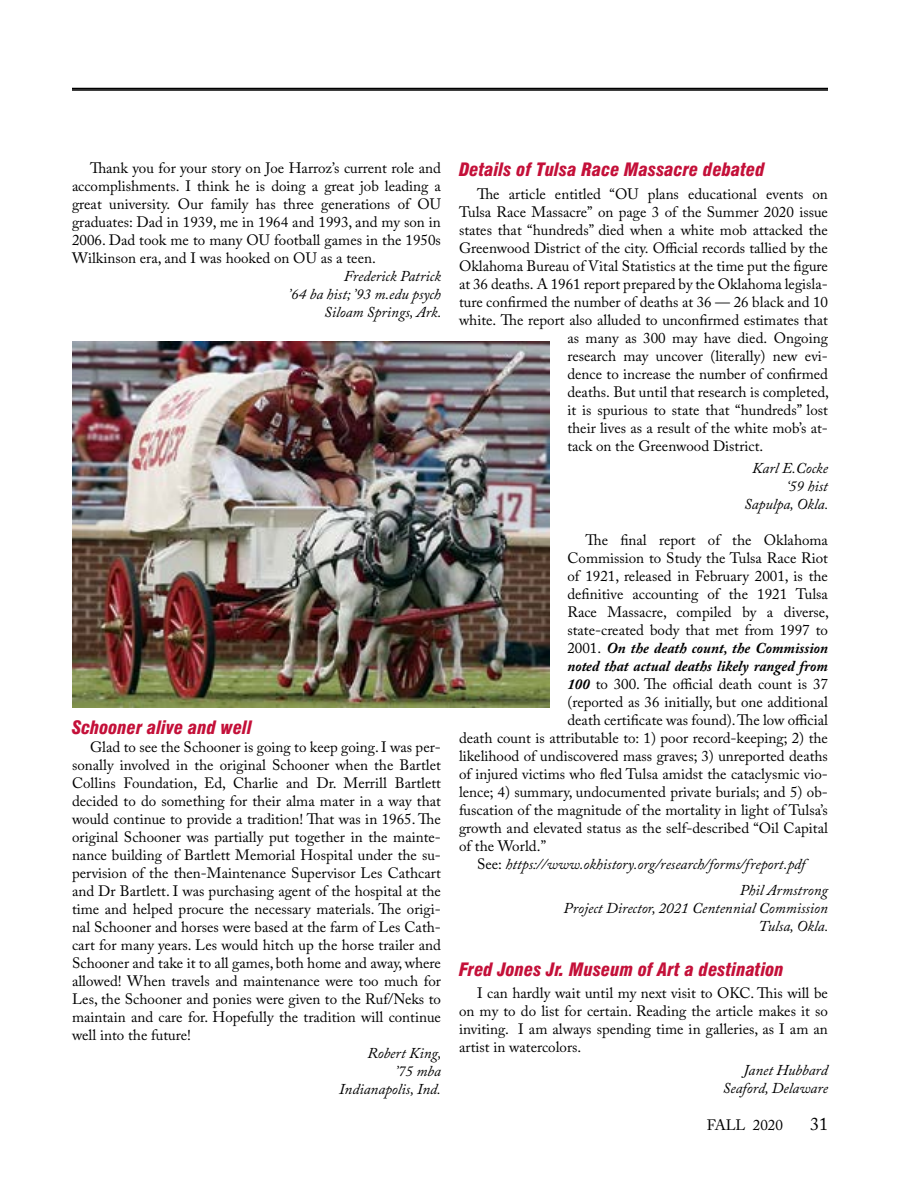
<style>
.page{position:relative;width:918px;height:1188px;background:#fff}
.page>*{position:absolute;margin:0;border:0;box-sizing:border-box;transform-origin:0 0}
.t1{font:italic 900 condensed 18px "Swiss 721 BT";color:#c41039}
.t2{font:18px "Adobe Caslon Pro";color:#000}
.t3{font:15px/18px "Adobe Caslon Pro";color:#000;text-align:justify}
.t4{font:italic 15px/18px "Adobe Caslon Pro";color:#000;text-align:right}
.t5{font:italic 700 15px "Adobe Caslon Pro";color:#000}
.s1{font-weight:400;font-style:normal}
.s2{font-weight:700;font-style:italic}
.s3{font-style:normal}
</style>
<div class="page">
<hr style="left:72px;top:89px;width:756px;height:2px;background:#000">
<hr style="left:72px;top:88px;width:756px;height:1px;background:#000">
<img style="left:72px;top:342px;width:477px;height:365px">
<p class="t3" style="left:72px;top:159px;width:371px;text-indent:18px">Thank you for your story on Joe Harroz’s current role and accomplishments. I think he is doing a great job leading a great university. Our family has three generations of OU graduates: Dad in 1939, me in 1964 and 1993, and my son in 2006. Dad took me to many OU football games in the 1950s Wilkinson era, and I was hooked on OU as a teen.</p>
<p class="t4" style="left:289px;top:267px;width:154px">Frederick Patrick<br>’64 ba hist; ’93 m.edu psych<br>Siloam Springs, Ark.</p>
<p class="t1" style="left:72px;top:717px;width:182px">Schooner alive and well</p>
<p class="t3" style="left:72px;top:738px;width:371px;text-indent:18px">Glad to see the Schooner is going to keep going. I was per&shy;sonally involved in the original Schooner when the Bartlet Collins Foundation, Ed, Charlie and Dr. Merrill Bartlett decided to do something for their alma mater in a way that would continue to provide a tradition! That was in 1965. The original Schooner was partially put together in the mainte&shy;nance building of Bartlett Memorial Hospital under the su&shy;pervision of the then-Maintenance Supervisor Les Cathcart and Dr Bartlett. I was purchasing agent of the hospital at the time and helped procure the necessary materials. The origi&shy;nal Schooner and horses were based at the farm of Les Cath&shy;cart for many years. Les would hitch up the horse trailer and Schooner and take it to all games, both home and away, where allowed! When travels and maintenance were too much for Les, the Schooner and ponies were given to the Ruf/Neks to maintain and care for. Hopefully the tradition will continue well into the future!</p>
<p class="t4" style="left:339px;top:1044px;width:104px">Robert King,<br>’75 mba<br>Indianapolis, Ind.</p>
<p class="t1" style="left:459px;top:159px;width:307px">Details of Tulsa Race Massacre debated</p>
<p class="t3" style="left:477px;top:185px;width:352px">The article entitled “OU plans educational events on</p>
<p class="t3" style="left:459px;top:203px;width:371px">Tulsa Race Massacre” on page 3 of the Summer 2020 issue</p>
<p class="t3" style="left:459px;top:221px;width:371px">states that “hundreds” died when a white mob attacked the</p>
<p class="t3" style="left:459px;top:239px;width:370px">Greenwood District of the city. Official records tallied by the</p>
<p class="t3" style="left:459px;top:257px;width:370px">Oklahoma Bureau of Vital Statistics at the time put the figure</p>
<p class="t3" style="left:459px;top:275px;width:370px">at 36 deaths. A 1961 report prepared by the Oklahoma legisla-</p>
<p class="t3" style="left:459px;top:293px;width:371px">ture confirmed the number of deaths at 36 — 26 black and 10</p>
<p class="t3" style="left:459px;top:311px;width:371px">white. The report also alluded to unconfirmed estimates that</p>
<p class="t3" style="left:567px;top:329px;width:262px">as many as 300 may have died. Ongoing</p>
<p class="t3" style="left:567px;top:347px;width:262px">research may uncover (literally) new evi-</p>
<p class="t3" style="left:567px;top:365px;width:262px">dence to increase the number of confirmed</p>
<p class="t3" style="left:567px;top:383px;width:263px">deaths. But until that research is completed,</p>
<p class="t3" style="left:567px;top:401px;width:262px">it is spurious to state that “hundreds” lost</p>
<p class="t3" style="left:567px;top:419px;width:262px">their lives as a result of the white mob’s at-</p>
<p class="t3" style="left:567px;top:437px;width:197px">tack on the Greenwood District.</p>
<p class="t4" style="left:744px;top:459px;width:86px">Karl E.Cocke ‘59 hist<br>Sapulpa, Okla.</p>
<p class="t3" style="left:585px;top:531px;width:244px">The final report of the Oklahoma</p>
<p class="t3" style="left:567px;top:549px;width:262px">Commission to Study the Tulsa Race Riot</p>
<p class="t3" style="left:567px;top:567px;width:262px">of 1921, released in February 2001, is the</p>
<p class="t3" style="left:567px;top:585px;width:262px">definitive accounting of the 1921 Tulsa</p>
<p class="t3" style="left:567px;top:603px;width:263px">Race Massacre, compiled by a diverse,</p>
<p class="t3" style="left:567px;top:621px;width:262px">state-created body that met from 1997 to</p>
<p class="t5" style="left:567px;top:639px;width:262px"><span class="s1">2001.</span> On the death count, the Commission</p>
<p class="t5" style="left:567px;top:657px;width:262px">noted that actual deaths likely ranged from</p>
<p class="t3" style="left:567px;top:675px;width:262px"><span class="s2">100</span> to 300. The official death count is 37</p>
<p class="t3" style="left:567px;top:693px;width:262px">(reported as 36 initially, but one additional</p>
<p class="t3" style="left:567px;top:711px;width:262px">death certificate was found). The low official</p>
<p class="t3" style="left:459px;top:729px;width:371px">death count is attributable to: 1) poor record-keeping; 2) the</p>
<p class="t3" style="left:459px;top:747px;width:370px">likelihood of undiscovered mass graves; 3) unreported deaths</p>
<p class="t3" style="left:459px;top:765px;width:371px">of injured victims who fled Tulsa amidst the cataclysmic vio-</p>
<p class="t3" style="left:459px;top:783px;width:371px">lence; 4) summary, undocumented private burials; and 5) ob-</p>
<p class="t3" style="left:459px;top:801px;width:370px">fuscation of the magnitude of the mortality in light of Tulsa’s</p>
<p class="t3" style="left:459px;top:819px;width:370px">growth and elevated status as the self-described “Oil Capital</p>
<p class="t3" style="left:459px;top:837px;width:89px">of the World.”</p>
<p class="t4" style="left:477px;top:855px;width:330px"><span class="s3">See:</span> https://www.okhistory.org/research/forms/freport.pdf</p>
<p class="t4" style="left:563px;top:881px;width:267px">Phil Armstrong<br>Project Director, 2021 Centennial Commission<br>Tulsa, Okla.</p>
<p class="t1" style="left:459px;top:958px;width:326px">Fred Jones Jr. Museum of Art a destination</p>
<p class="t3" style="left:459px;top:984px;width:371px;text-indent:18px">I can hardly wait until my next visit to OKC. This will be on my to do list for certain. Reading the article makes it so inviting. I am always spending time in galleries, as I am an artist in watercolors.</p>
<p class="t4" style="left:723px;top:1061px;width:107px">Janet Hubbard<br>Seaford, Delaware</p>
<p class="t3" style="left:707px;top:1116px;width:78px">FALL 2020</p>
<p class="t2" style="left:810px;top:1114px;width:19px">31</p>
</div>
